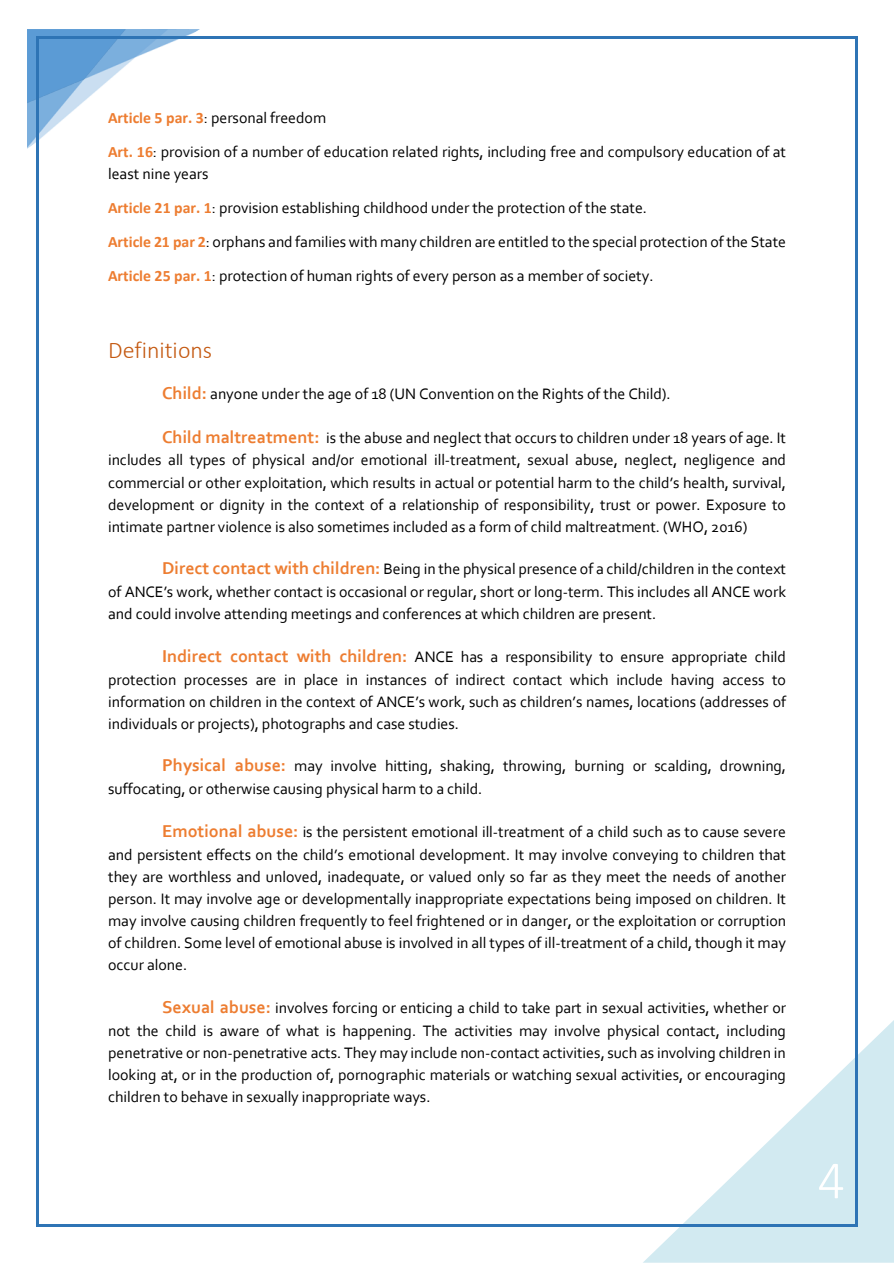
<style>
.page{position:relative;width:894px;height:1263px;background:#fff}
.page>*{position:absolute;margin:0;border:0;box-sizing:border-box;transform-origin:0 0}
.t1{font:300 54px "Calibri";color:#fff}
.Heading_3{font:300 24px "Calibri";color:#c45911}
.t2{font:15.9px/22.4px "Corbel";color:#000;text-align:justify}
.s1{font-family:"Calibri";font-weight:700;color:#ed7d31}
.s2{font-weight:700;font-size:18px;color:#ed7d31}
</style>
<div class="page">
<svg style="left:644px;top:1020px;width:249px;height:242px"></svg>
<svg style="left:27px;top:29px;width:173px;height:120px"></svg>
<hr style="left:38px;top:36px;width:817px;height:2px;background:#2e74b5">
<hr style="left:36px;top:38px;width:2px;height:1186px;background:#2e74b5">
<hr style="left:855px;top:38px;width:2px;height:1186px;background:#2e74b5">
<hr style="left:38px;top:1224px;width:817px;height:3px;background:#2e74b5">
<p class="t2" style="left:108px;top:106px;width:219px"><span class="s1">Article 5 par. 3</span>: personal freedom</p>
<p class="t2" style="left:108px;top:140px;width:679px"><span class="s1">Art. 16</span>: provision of a number of education related rights, including free and compulsory education of at least nine years</p>
<p class="t2" style="left:108px;top:196px;width:540px"><span class="s1">Article 21 par. 1</span>: provision establishing childhood under the protection of the state.</p>
<p class="t2" style="left:108px;top:230px;width:679px"><span class="s1">Article 21 par 2</span>: orphans and families with many children are entitled to the special protection of the State</p>
<p class="t2" style="left:108px;top:265px;width:546px"><span class="s1">Article 25 par. 1</span>: protection of human rights of every person as a member of society.</p>
<h3 class="Heading_3" style="left:108px;top:335px;width:105px">Definitions</h3>
<p class="t2" style="left:162px;top:382px;width:510px"><span class="s2">Child:</span> anyone under the age of 18 (UN Convention on the Rights of the Child).</p>
<p class="t2" style="left:108px;top:426px;width:679px;text-indent:54px"><span class="s2">Child maltreatment:</span> is the abuse and neglect that occurs to children under 18 years of age. It includes all types of physical and/or emotional ill-treatment, sexual abuse, neglect, negligence and commercial or other exploitation, which results in actual or potential harm to the child’s health, survival, development or dignity in the context of a relationship of responsibility, trust or power. Exposure to intimate partner violence is also sometimes included as a form of child maltreatment. (WHO, 2016)</p>
<p class="t2" style="left:108px;top:557px;width:679px;text-indent:54px"><span class="s2">Direct contact with children:</span> Being in the physical presence of a child/children in the context of ANCE’s work, whether contact is occasional or regular, short or long-term. This includes all ANCE work and could involve attending meetings and conferences at which children are present.</p>
<p class="t2" style="left:108px;top:645px;width:679px;text-indent:54px"><span class="s2">Indirect contact with children:</span> ANCE has a responsibility to ensure appropriate child protection processes are in place in instances of indirect contact which include having access to information on children in the context of ANCE’s work, such as children’s names, locations (addresses of individuals or projects), photographs and case studies.</p>
<p class="t2" style="left:108px;top:754px;width:679px;line-height:23.1px;text-indent:54px"><span class="s2">Physical abuse:</span> may involve hitting, shaking, throwing, burning or scalding, drowning, suffocating, or otherwise causing physical harm to a child.</p>
<p class="t2" style="left:108px;top:820px;width:679px;text-indent:54px"><span class="s2">Emotional abuse:</span> is the persistent emotional ill-treatment of a child such as to cause severe and persistent effects on the child’s emotional development. It may involve conveying to children that they are worthless and unloved, inadequate, or valued only so far as they meet the needs of another person. It may involve age or developmentally inappropriate expectations being imposed on children. It may involve causing children frequently to feel frightened or in danger, or the exploitation or corruption of children. Some level of emotional abuse is involved in all types of ill-treatment of a child, though it may occur alone.</p>
<p class="t2" style="left:108px;top:996px;width:679px;text-indent:54px"><span class="s2">Sexual abuse:</span> involves forcing or enticing a child to take part in sexual activities, whether or not the child is aware of what is happening. The activities may involve physical contact, including penetrative or non-penetrative acts. They may include non-contact activities, such as involving children in looking at, or in the production of, pornographic materials or watching sexual activities, or encouraging children to behave in sexually inappropriate ways.</p>
<h1 class="t1" style="left:817px;top:1146px;width:29px">4</h1>
</div>
